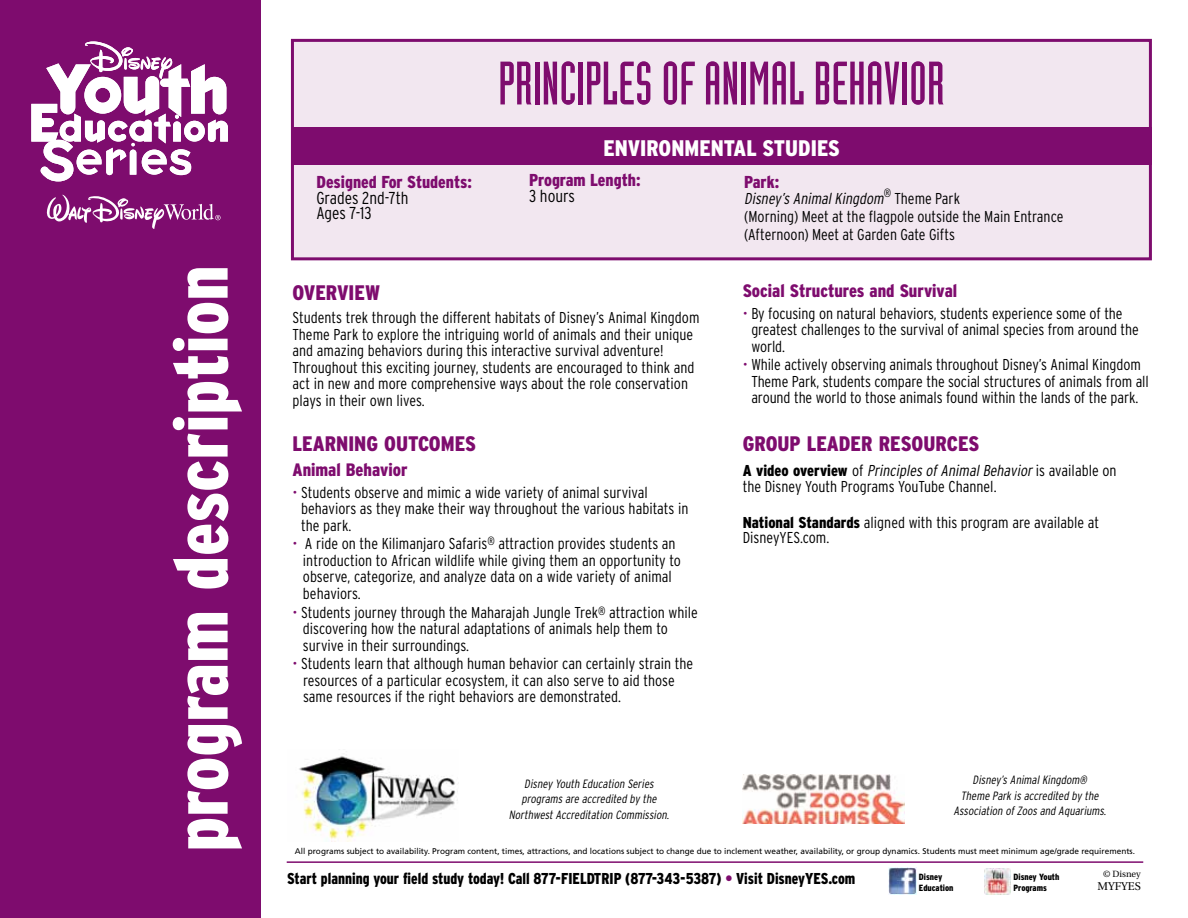
<style>
.page{position:relative;width:1188px;height:918px;background:#fff}
.page>*{position:absolute;margin:0;border:0;box-sizing:border-box;transform-origin:0 0}
.t1{font:900 condensed 75px "Interstate";color:#fff}
.t2{font:60px "Industria Solid";color:#7e0c6e}
.t3{font:900 condensed 22.5px "Interstate";color:#fff}
.t4{font:900 condensed 21px "Interstate";color:#7e0c6e}
.t5{font:900 condensed 18px "Interstate";color:#7e0c6e}
.t6{font:900 condensed 17.25px "Interstate";color:#7e0c6e}
.t7{font:300 condensed 17.25px/15.8px "Interstate";color:#000}
.t8{font:300 condensed 15.75px/16.5px "Interstate";color:#000}
.t9{font:900 condensed 15.75px "Interstate";color:#000;scale:.94 1}
.t10{font:italic 300 condensed 12px/15.6px "Interstate";color:#000;text-align:center}
.t11{font:11.25px "Utopia";color:#000}
.t12{font:900 condensed 9px/10.5px "Interstate";color:#000}
.t13{font:9px "Utopia";color:#000}
.t14{font:8.25px "Frutiger";color:#000}
.s1{font-weight:300;font-size:15.75px;color:#7e0c6e}
.s2{font-style:italic}
.s3{color:#7e0c6e}
.s4{font-weight:900}
</style>
<div class="page">
<div style="left:0;top:0;width:260px;height:918px;background:#7e0c6e"></div>
<hr style="left:287px;top:861px;width:856px;height:2px;background:#7e0c6e">
<img style="left:984px;top:868px;width:26px;height:26px">
<img style="left:889px;top:867px;width:27px;height:27px">
<svg style="left:31px;top:41px;width:197px;height:140px"></svg>
<svg style="left:46px;top:195px;width:175px;height:34px"></svg>
<div style="left:291px;top:39px;width:861px;height:221px;background:#f2e7f0;border:3px solid #7e0c6e"></div>
<div style="left:292px;top:127px;width:859px;height:38px;background:#7e0c6e"></div>
<img style="left:299px;top:756px;width:159px;height:85px">
<img style="left:743px;top:774px;width:162px;height:50px">
<h1 class="t1" style="left:160px;top:865px;width:601px;rotate:-90deg"><span class="s1">•</span> program description</h1>
<h2 class="t2" style="left:498px;top:51px;width:448px">PRINCIPLES OF ANIMAL BEHAVIOR</h2>
<p class="t6" style="left:316px;top:172px;width:157px">Designed For Students:</p>
<p class="t7" style="left:316px;top:190px;width:94px">Grades 2nd-7th<br>Ages 7-13</p>
<h3 class="t3" style="left:603px;top:135px;width:238px">ENVIRONMENTAL STUDIES</h3>
<p class="t6" style="left:529px;top:171px;width:113px">Program Length:</p>
<p class="t7" style="left:529px;top:188px;width:47px">3 hours</p>
<p class="t6" style="left:744px;top:172px;width:37px">Park:</p>
<p class="t8" style="left:744px;top:189px;width:321px;line-height:18px"><span class="s2">Disney’s Animal Kingdom</span><sup>®</sup> T h e m e P a r k<br>(Morning) Meet at the flagpole outside the Main Entrance (Afternoon) Meet at Garden Gate Gifts</p>
<h3 class="t4" style="left:292px;top:281px;width:89px">OVERVIEW</h3>
<p class="t8" style="left:292px;top:309px;width:409px">Students trek through the different habitats of Disney’s Animal Kingdom Theme Park to explore the intriguing world of animals and their unique and amazing behaviors during this interactive survival adventure!<br>Throughout this exciting journey, students are encouraged to think and act in new and more comprehensive ways about the role conservation plays in their own lives.</p>
<h3 class="t4" style="left:292px;top:432px;width:185px">LEARNING OUTCOMES</h3>
<p class="t5" style="left:292px;top:460px;width:117px">Animal Behavior</p>
<p class="t8" style="left:301px;top:484px;width:389px;text-indent:-9px"><span class="s3">•</span> Students observe and mimic a wide variety of animal survival behaviors as they make their way throughout the various habitats in the park.</p>
<p class="t8" style="left:303px;top:536px;width:379px;text-indent:-10px"><span class="s3">•</span> A ride on the Kilimanjaro Safaris<sup>®</sup> attraction provides students an introduction to African wildlife while giving them an opportunity to observe, categorize, and analyze data on a wide variety of animal behaviors.</p>
<p class="t8" style="left:303px;top:604px;width:396px;text-indent:-10px"><span class="s3">•</span> Students journey through the Maharajah Jungle Trek<sup>®</sup> attraction while discovering how the natural adaptations of animals help them to survive in their surroundings.</p>
<p class="t8" style="left:303px;top:655px;width:392px;text-indent:-11px"><span class="s3">•</span> Students learn that although human behavior can certainly strain the resources of a particular ecosystem, it can also serve to aid those same resources if the right behaviors are demonstrated.</p>
<p class="t5" style="left:743px;top:281px;width:216px">Social Structures and Survival</p>
<p class="t8" style="left:751px;top:305px;width:389px;text-indent:-9px"><span class="s3">•</span> By focusing on natural behaviors, students experience some of the greatest challenges to the survival of animal species from around the world.</p>
<p class="t8" style="left:743px;top:357px;width:408px;text-align:center"><span class="s3">•</span> While actively observing animals throughout Disney’s Animal Kingdom<br>Theme Park, students compare the social structures of animals from all around the world to those animals found within the lands of the park.</p>
<h3 class="t4" style="left:743px;top:432px;width:238px">GROUP LEADER RESOURCES</h3>
<p class="t8" style="left:743px;top:462px;width:375px;line-height:15.8px"><span class="s4">A video overview</span> of <span class="s2">PrinciplesofAnimalBehavior</span>is available on the Disney Youth Programs YouTube Channel.</p>
<p class="t8" style="left:743px;top:514px;width:358px;line-height:15.8px"><span class="s4">National Standards</span> aligned with this program are available at<br>DisneyYES.com.</p>
<p class="t10" style="left:509px;top:776px;width:164px">Disney Youth Education Series programs are accredited by the<br>Northwest Accreditation Commission.</p>
<p class="t10" style="left:953px;top:772px;width:157px">Disney’s Animal Kingdom®<br>Theme Park is accredited by the<br>Association of Zoos and Aquariums.</p>
<p class="t14" style="left:295px;top:846px;width:842px">All programs subject to availability. Program content, times, attractions, and locations subject to change due to inclement weather, availability, or group dynamics. Students must meet minimum age/grade requirements.</p>
<p class="t12" style="left:919px;top:872px;width:36px">Disney<br>Education</p>
<p class="t12" style="left:1014px;top:872px;width:47px">Disney Youth<br>Programs</p>
<p class="t9" style="left:287px;top:870px;width:606px">Start planning your field study today! Call 877-FIELDTRIP (877-343-5387) <span class="s3">•</span> Visit DisneyYES.com</p>
<p class="t13" style="left:1103px;top:869px;width:39px">© Disney</p>
<p class="t11" style="left:1098px;top:880px;width:45px">MYFYES</p>
</div>
